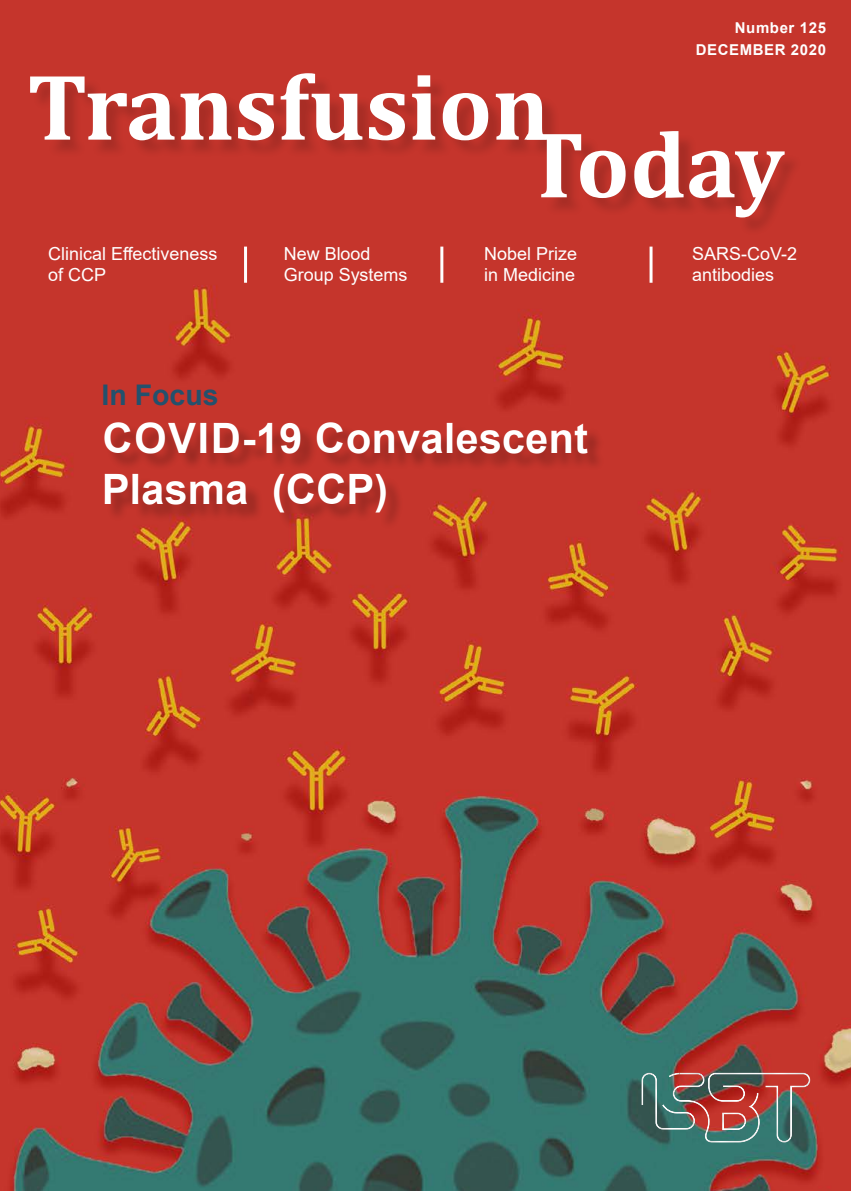
<style>
.page{position:relative;width:851px;height:1191px;background:#fff}
.page>*{position:absolute;margin:0;border:0;box-sizing:border-box;transform-origin:0 0}
.t1{font:700 41.85px/50.8px "Arial";color:#fff}
.t2{font:700 28.5px "Arial";color:#23516d}
.t3{font:18px/21.6px "Arial";color:#fff}
.t4{font:700 15px/22.5px "Arial";letter-spacing:.04em;color:#fff;text-align:right}
</style>
<div class="page">
<img style="left:0;top:0;width:850px;height:1191px">
<svg style="left:75px;top:407px;width:707px;height:233px;background:#c43d30"></svg>
<div style="left:640px;top:1071px;width:170px;height:72px;background:#000;opacity:.63"></div>
<hr style="left:244px;top:247px;width:3px;height:36px;background:#fff">
<hr style="left:440px;top:247px;width:3px;height:36px;background:#fff">
<hr style="left:649px;top:247px;width:3px;height:36px;background:#fff">
<div style="left:32px;top:76px;width:770px;height:160px;background:#000;opacity:.15"></div>
<svg style="left:30px;top:76px;width:144px;height:64px"></svg>
<svg style="left:180px;top:93px;width:51px;height:47px"></svg>
<svg style="left:238px;top:93px;width:36px;height:47px"></svg>
<svg style="left:280px;top:73px;width:82px;height:67px"></svg>
<svg style="left:369px;top:93px;width:36px;height:47px"></svg>
<svg style="left:412px;top:75px;width:23px;height:65px"></svg>
<svg style="left:442px;top:93px;width:46px;height:47px"></svg>
<svg style="left:495px;top:93px;width:130px;height:105px"></svg>
<svg style="left:634px;top:131px;width:49px;height:67px"></svg>
<svg style="left:689px;top:151px;width:95px;height:66px"></svg>
<svg style="left:0;top:1187px;width:3px;height:4px"></svg>
<p class="t4" style="left:695px;top:16px;width:132px">Number 125<br>DECEMBER 2020</p>
<p class="t3" style="left:48px;top:242px;width:171px">Clinical Effectiveness of CCP</p>
<p class="t3" style="left:284px;top:242px;width:125px">New Blood<br>Group Systems</p>
<p class="t3" style="left:484px;top:242px;width:94px">Nobel Prize in Medicine</p>
<p class="t3" style="left:692px;top:242px;width:106px">SARS-CoV-2 antibodies</p>
<h2 class="t2" style="left:102px;top:375px;width:118px">In Focus</h2>
<h1 class="t1" style="left:102px;top:413px;width:488px">COVID-19 Convalescent<br>Plasma (CCP)</h1>
</div>
